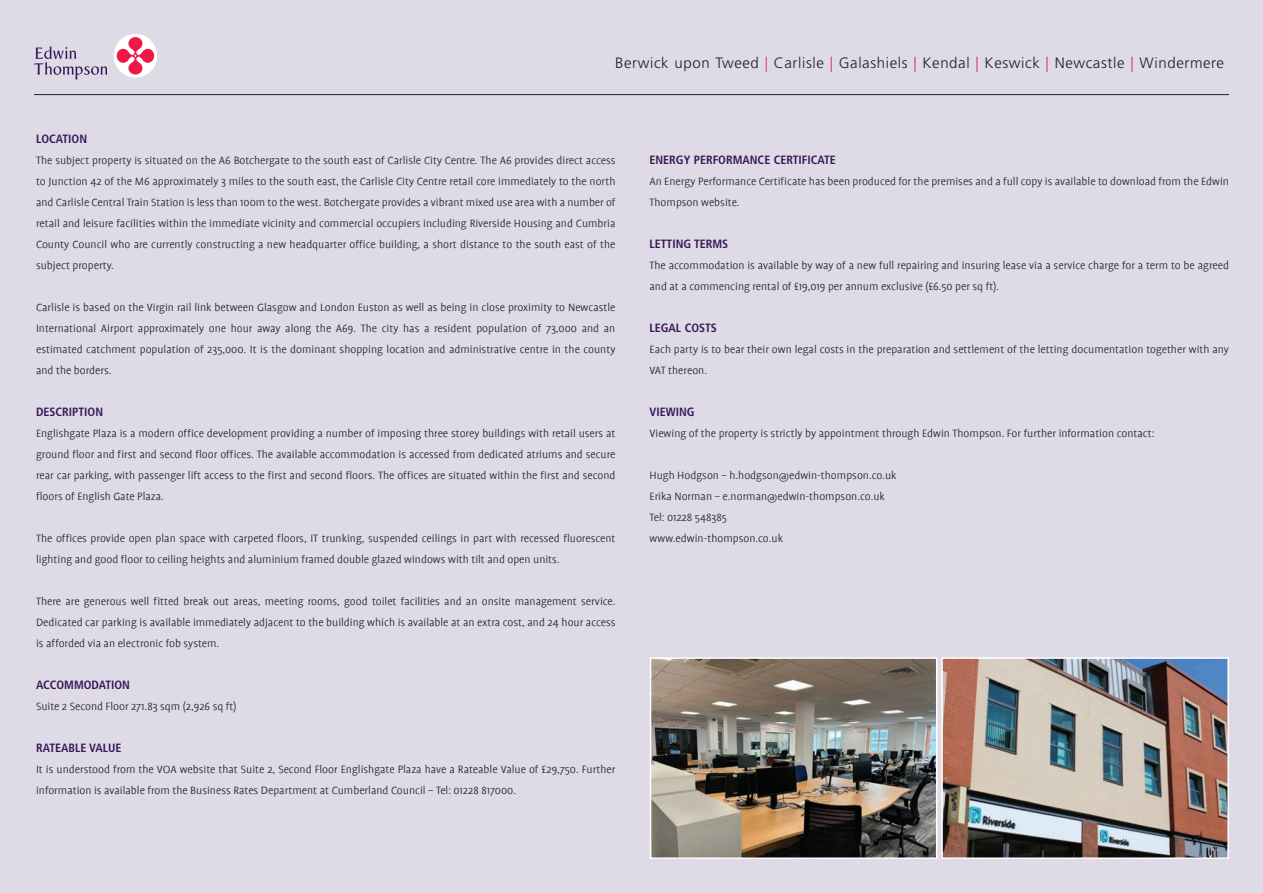
<style>
.page{position:relative;width:1263px;height:893px;background:#dedae6}
.page>*{position:absolute;margin:0;border:0;box-sizing:border-box;transform-origin:0 0}
._1_1st_line_of_address_p1{font:300 15px "Frutiger LT Std";letter-spacing:.04em;color:#231f20}
.Text{font:300 12px/21px "Profile";color:#231f20}
.Headings{font:700 condensed 12px "Frutiger LT Std";color:#371957}
.s1{color:#db364b}
</style>
<div class="page">
<div style="left:114px;top:34px;width:43px;height:44px;background:#fff;border-radius:50%"></div>
<svg style="left:117px;top:37px;width:37px;height:38px"></svg>
<svg style="left:34px;top:46px;width:73px;height:33px"></svg>
<hr style="left:34px;top:94px;width:1195px;height:1px;background:#231f20">
<img style="left:653px;top:660px;width:281px;height:196px">
<div style="left:650px;top:657px;width:287px;height:202px;border:2px solid #fff"></div>
<img style="left:944px;top:660px;width:282px;height:196px">
<div style="left:941px;top:657px;width:288px;height:202px;border:2px solid #fff"></div>
<p class="_1_1st_line_of_address_p1" style="left:615px;top:54px;width:610px">Berwick upon Tweed <span class="s1">|</span> Carlisle <span class="s1">|</span> Galashiels <span class="s1">|</span> Kendal <span class="s1">|</span> Keswick <span class="s1">|</span> Newcastle <span class="s1">|</span> Windermere</p>
<p class="Headings" style="left:36px;top:131px;width:53px">LOCATION</p>
<p class="Text" style="left:36px;top:150px;width:581px;text-align:justify">The subject property is situated on the A6 Botchergate to the south east of Carlisle City Centre. The A6 provides direct access to Junction 42 of the M6 approximately 3 miles to the south east, the Carlisle City Centre retail core immediately to the north and Carlisle Central Train Station is less than 100m to the west. Botchergate provides a vibrant mixed use area with a number of retail and leisure facilities within the immediate vicinity and commercial occupiers including Riverside Housing and Cumbria County Council who are currently constructing a new headquarter office building, a short distance to the south east of the subject property.</p>
<p class="Text" style="left:36px;top:297px;width:581px;text-align:justify">Carlisle is based on the Virgin rail link between Glasgow and London Euston as well as being in close proximity to Newcastle International Airport approximately one hour away along the A69. The city has a resident population of 73,000 and an estimated catchment population of 235,000. It is the dominant shopping location and administrative centre in the county and the borders.</p>
<p class="Headings" style="left:36px;top:404px;width:69px">DESCRIPTION</p>
<p class="Text" style="left:36px;top:423px;width:581px;text-align:justify">Englishgate Plaza is a modern office development providing a number of imposing three storey buildings with retail users at ground floor and first and second floor offices. The available accommodation is accessed from dedicated atriums and secure rear car parking, with passenger lift access to the first and second floors. The offices are situated within the first and second floors of English Gate Plaza.</p>
<p class="Text" style="left:36px;top:528px;width:581px">The offices provide open plan space with carpeted floors, IT trunking, suspended ceilings in part with recessed fluorescent lighting and good floor to ceiling heights and aluminium framed double glazed windows with tilt and open units.</p>
<p class="Text" style="left:36px;top:591px;width:581px;text-align:justify">There are generous well fitted break out areas, meeting rooms, good toilet facilities and an onsite management service.<br>Dedicated car parking is available immediately adjacent to the building which is available at an extra cost, and 24 hour access is afforded via an electronic fob system.</p>
<p class="Headings" style="left:36px;top:677px;width:95px">ACCOMMODATION</p>
<p class="Text" style="left:36px;top:696px;width:202px">Suite 2 Second Floor 271.83 sqm (2,926 sq ft)</p>
<p class="Headings" style="left:36px;top:740px;width:87px">RATEABLE VALUE</p>
<p class="Text" style="left:36px;top:759px;width:581px">It is understood from the VOA website that Suite 2, Second Floor Englishgate Plaza have a Rateable Value of £29,750. Further information is available from the Business Rates Department at Cumberland Council – Tel: 01228 817000.</p>
<p class="Headings" style="left:649px;top:153px;width:188px">ENERGY PERFORMANCE CERTIFICATE</p>
<p class="Text" style="left:649px;top:171px;width:581px">An Energy Performance Certificate has been produced for the premises and a full copy is available to download from the Edwin<br>Thompson website.</p>
<p class="Headings" style="left:649px;top:237px;width:80px">LETTING TERMS</p>
<p class="Text" style="left:649px;top:255px;width:581px">The accommodation is available by way of a new full repairing and insuring lease via a service charge for a term to be agreed and at a commencing rental of £19,019 per annum exclusive (£6.50 per sq ft).</p>
<p class="Headings" style="left:649px;top:321px;width:69px">LEGAL COSTS</p>
<p class="Text" style="left:649px;top:339px;width:581px">Each party is to bear their own legal costs in the preparation and settlement of the letting documentation together with any<br>VAT thereon.</p>
<p class="Headings" style="left:649px;top:405px;width:47px">VIEWING</p>
<p class="Text" style="left:649px;top:423px;width:506px">Viewing of the property is strictly by appointment through Edwin Thompson. For further information contact:</p>
<p class="Text" style="left:649px;top:465px;width:249px">Hugh Hodgson – h.hodgson@edwin-thompson.co.uk</p>
<p class="Text" style="left:649px;top:486px;width:237px">Erika Norman – e.norman@edwin-thompson.co.uk</p>
<p class="Text" style="left:649px;top:507px;width:79px">Tel: 01228 548385</p>
<p class="Text" style="left:649px;top:528px;width:135px">www.edwin-thompson.co.uk</p>
</div>
